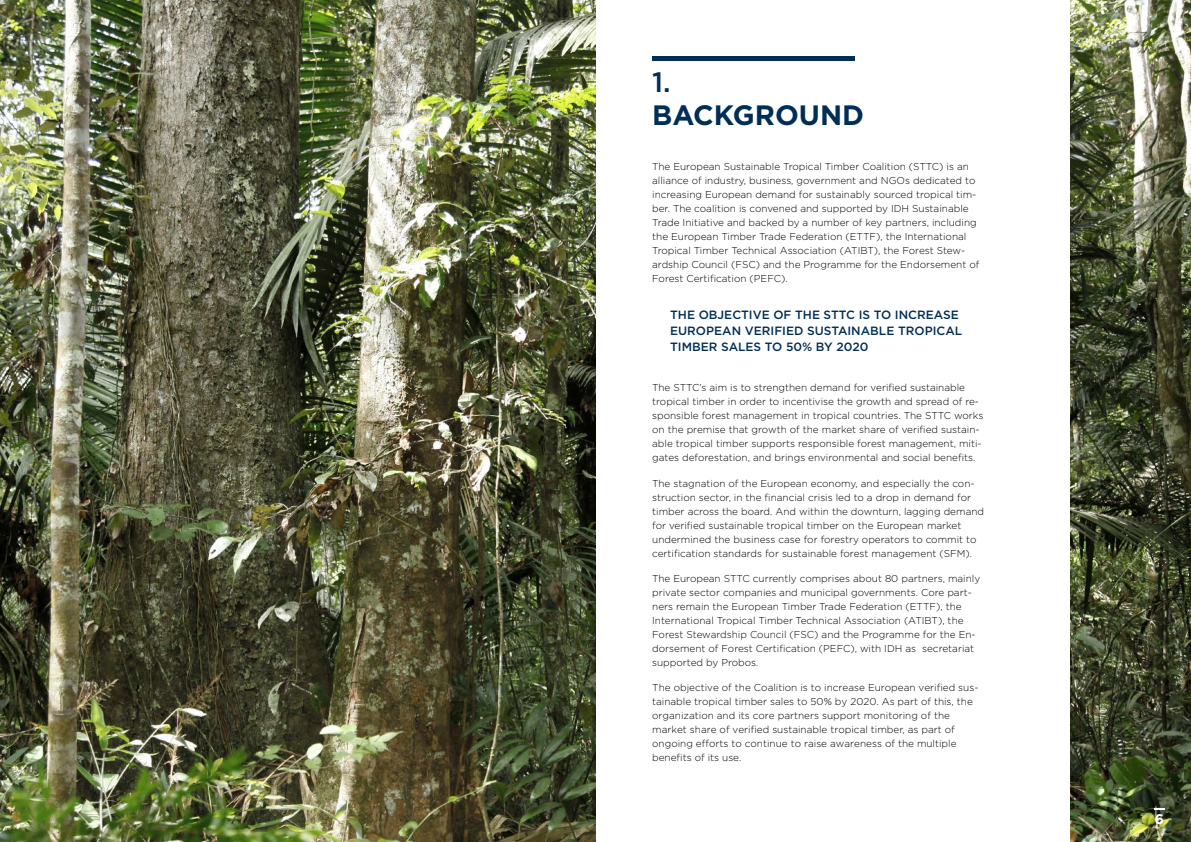
<style>
.page{position:relative;width:1191px;height:842px;background:#fff}
.page>*{position:absolute;margin:0;border:0;box-sizing:border-box;transform-origin:0 0}
.t1{font:700 28px "Gotham";color:#002e56}
.t2{font:500 28px "Gotham";color:#002e56}
.t3{font:700 14px "Gotham";color:#fff}
.t4{font:500 12px "Gotham";color:#002e56}
.t5{font:300 10px/14px "Gotham";color:#000}
</style>
<div class="page">
<img style="left:0;top:0;width:595px;height:842px">
<img style="left:1070px;top:0;width:121px;height:842px">
<hr style="left:652px;top:57px;width:202px;height:4px;background:#002e56">
<svg style="left:1154px;top:808px;width:10px;height:2px"></svg>
<h1 class="t2" style="left:652px;top:64px;width:20px">1.</h1>
<h1 class="t1" style="left:652px;top:96px;width:213px">BACKGROUND</h1>
<p class="t5" style="left:652px;top:159px;width:329px">The European Sustainable Tropical Timber Coalition (STTC) is an alliance of industry, business, government and NGOs dedicated to increasing European demand for sustainably sourced tropical tim&shy;ber. The coalition is convened and supported by IDH Sustainable Trade Initiative and backed by a number of key partners, including the European Timber Trade Federation (ETTF), the International Tropical Timber Technical Association (ATIBT), the Forest Stew&shy;ardship Council (FSC) and the Programme for the Endorsement of Forest Certification (PEFC).</p>
<p class="t4" style="left:670px;top:307px;width:47px">THE OBJE</p>
<p class="t4" style="left:732px;top:307px;width:203px">CTIVE OF THE STTC IS TO INCREASE</p>
<p class="t4" style="left:670px;top:323px;width:54px">EU ROPEAN</p>
<p class="t4" style="left:745px;top:323px;width:33px">VERIFIED</p>
<p class="t4" style="left:807px;top:323px;width:9px">SUSTAINAB</p>
<p class="t4" style="left:879px;top:323px;width:85px">LE TROPICAL</p>
<p class="t4" style="left:670px;top:339px;width:9px">TIMBE</p>
<p class="t4" style="left:709px;top:339px;width:161px">R SALES TO 50% BY 2020</p>
<p class="t5" style="left:652px;top:380px;width:333px">The STTC’s aim is to strengthen demand for verified sustainable tropical timber in order to incentivise the growth and spread of re&shy;sponsible forest management in tropical countries. The STTC works on the premise that growth of the market share of verified sustain&shy;able tropical timber supports responsible forest management, miti&shy;gates deforestation, and brings environmental and social benefits.</p>
<p class="t5" style="left:652px;top:476px;width:333px">The stagnation of the European economy, and especially the con&shy;struction sector, in the financial crisis led to a drop in demand for timber across the board. And within the downturn, lagging demand for verified sustainable tropical timber on the European market undermined the business case for forestry operators to commit to certification standards for sustainable forest management (SFM).</p>
<p class="t5" style="left:652px;top:571px;width:329px">The European STTC currently comprises about 80 partners, mainly private sector companies and municipal governments. Core part&shy;ners remain the European Timber Trade Federation (ETTF), the International Tropical Timber Technical Association (ATIBT), the Forest Stewardship Council (FSC) and the Programme for the En&shy;dorsement of Forest Certification (PEFC), with IDH as secretariat supported by Probos.</p>
<p class="t5" style="left:652px;top:680px;width:328px">The objective of the Coalition is to increase European verified sus&shy;tainable tropical timber sales to 50% by 2020. As part of this, the organization and its core partners support monitoring of the market share of verified sustainable tropical timber, as part of ongoing efforts to continue to raise awareness of the multiple benefits of its use.</p>
<h2 class="t3" style="left:1154px;top:810px;width:11px">6</h2>
</div>
